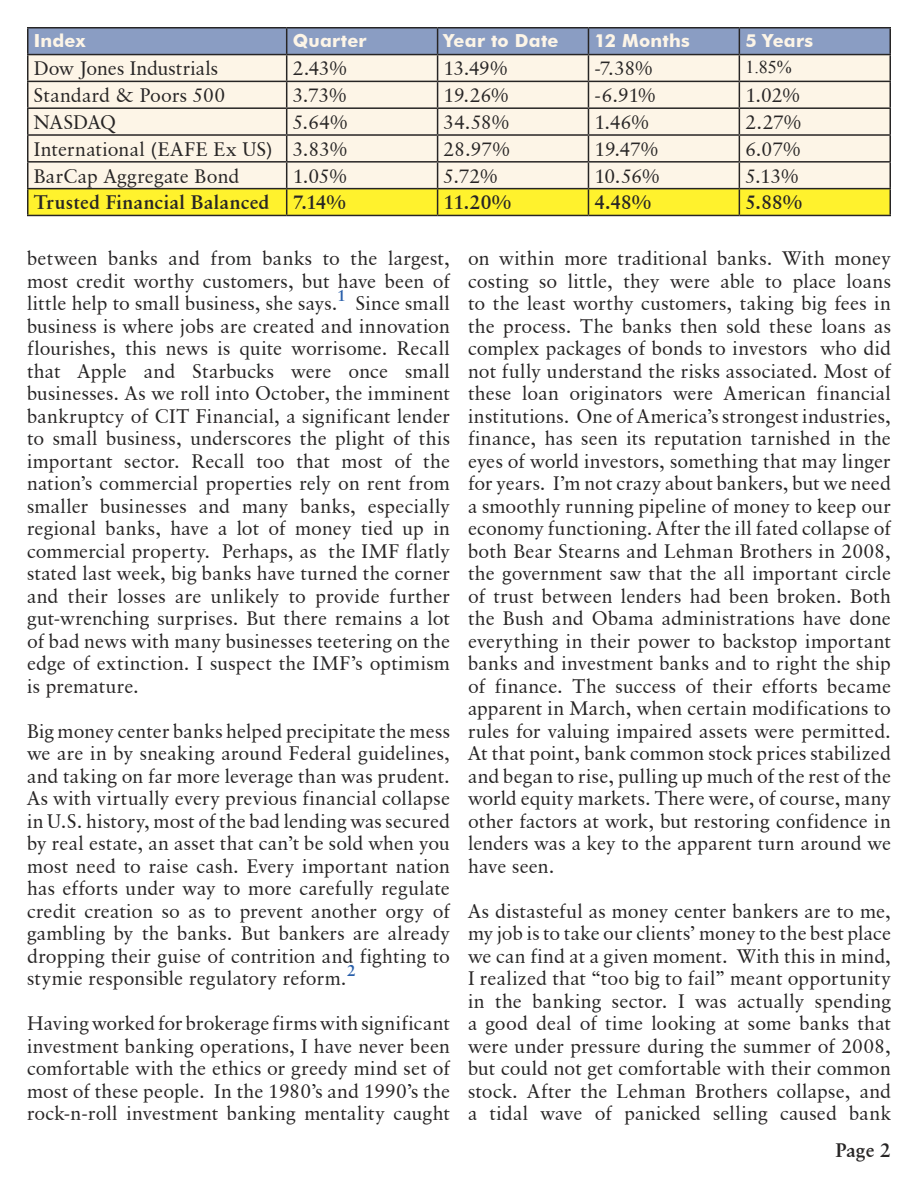
<style>
.page{position:relative;width:918px;height:1188px;background:#fff}
.page>*{position:absolute;margin:0;border:0;box-sizing:border-box;transform-origin:0 0}
.t1{font:19.5px/22.5px "Classical Garamond BT";letter-spacing:.005em;color:#272525;text-align:justify}
.t2{font:700 19.5px "Classical Garamond BT";letter-spacing:.01em;color:#272525}
.Table_Heading{font:700 18px "Futura BT";letter-spacing:.015em;color:#fdf5e7}
.t3{font:18px "Times New Roman";color:#272525}
.t4{font:700 15.75px "Classical Garamond BT";color:#285ea9}
</style>
<div class="page">
<hr style="left:27px;top:27px;width:260px;height:1px;background:#272525">
<hr style="left:287px;top:27px;width:151px;height:1px;background:#272525">
<hr style="left:438px;top:27px;width:150px;height:1px;background:#272525">
<hr style="left:588px;top:27px;width:151px;height:1px;background:#272525">
<hr style="left:739px;top:27px;width:152px;height:1px;background:#272525">
<svg style="left:27px;top:28px;width:864px;height:187px;background:#ded9bb"></svg>
<hr style="left:27px;top:215px;width:260px;height:1px;background:#272525">
<hr style="left:287px;top:215px;width:151px;height:1px;background:#272525">
<hr style="left:438px;top:215px;width:150px;height:1px;background:#272525">
<hr style="left:588px;top:215px;width:151px;height:1px;background:#272525">
<hr style="left:739px;top:215px;width:152px;height:1px;background:#272525">
<p class="Table_Heading" style="left:34px;top:30px;width:53px">Index</p>
<p class="Table_Heading" style="left:293px;top:30px;width:75px">Quarter</p>
<p class="Table_Heading" style="left:444px;top:30px;width:117px">Year to Date</p>
<p class="Table_Heading" style="left:594px;top:30px;width:97px">12 Months</p>
<p class="Table_Heading" style="left:745px;top:30px;width:69px">5 Years</p>
<p class="t1" style="left:34px;top:57px;width:186px">Dow Jones Industrials</p>
<p class="t1" style="left:293px;top:57px;width:56px">2.43%</p>
<p class="t1" style="left:444px;top:57px;width:66px">13.49%</p>
<p class="t1" style="left:594px;top:57px;width:60px">-7.38%</p>
<p class="t3" style="left:745px;top:55px;width:48px">1.85%</p>
<p class="t1" style="left:34px;top:84px;width:193px">Standard &amp; Poors 500</p>
<p class="t1" style="left:293px;top:84px;width:56px">3.73%</p>
<p class="t1" style="left:444px;top:84px;width:67px">19.26%</p>
<p class="t1" style="left:594px;top:84px;width:63px">-6.91%</p>
<p class="t1" style="left:745px;top:84px;width:56px">1.02%</p>
<p class="t1" style="left:34px;top:111px;width:84px">NASDAQ</p>
<p class="t1" style="left:293px;top:111px;width:57px">5.64%</p>
<p class="t1" style="left:444px;top:111px;width:67px">34.58%</p>
<p class="t1" style="left:594px;top:111px;width:56px">1.46%</p>
<p class="t1" style="left:745px;top:111px;width:58px">2.27%</p>
<p class="t1" style="left:34px;top:137px;width:241px">International (EAFE Ex US)</p>
<p class="t1" style="left:293px;top:137px;width:56px">3.83%</p>
<p class="t1" style="left:444px;top:137px;width:68px">28.97%</p>
<p class="t1" style="left:594px;top:137px;width:65px">19.47%</p>
<p class="t1" style="left:745px;top:137px;width:57px">6.07%</p>
<p class="t1" style="left:34px;top:164px;width:207px">BarCap Aggregate Bond</p>
<p class="t1" style="left:293px;top:164px;width:56px">1.05%</p>
<p class="t1" style="left:444px;top:164px;width:56px">5.72%</p>
<p class="t1" style="left:594px;top:164px;width:67px">10.56%</p>
<p class="t1" style="left:745px;top:164px;width:55px">5.13%</p>
<p class="t2" style="left:34px;top:191px;width:237px">Trusted Financial Balanced</p>
<p class="t2" style="left:293px;top:191px;width:55px">7.14%</p>
<p class="t2" style="left:444px;top:191px;width:69px">11.20%</p>
<p class="t2" style="left:594px;top:191px;width:58px">4.48%</p>
<p class="t2" style="left:745px;top:191px;width:59px">5.88%</p>
<p class="t1" style="left:27px;top:247px;width:425px">between banks and from banks to the largest, most credit worthy customers, but have been of little help to small business, she says.</p>
<p class="t4" style="left:337px;top:286px;width:10px">1</p>
<p class="t1" style="left:27px;top:292px;width:425px;text-indent:329px">Since small business is where jobs are created and innovation flourishes, this news is quite worrisome. Recall that Apple and Starbucks were once small businesses. As we roll into October, the imminent bankruptcy of CIT Financial, a significant lender to small business, underscores the plight of this important sector. Recall too that most of the nation’s commercial properties rely on rent from smaller businesses and many banks, especially regional banks, have a lot of money tied up in commercial property. Perhaps, as the IMF flatly stated last week, big banks have turned the corner and their losses are unlikely to provide further gut-wrenching surprises. But there remains a lot of bad news with many businesses teetering on the edge of extinction. I suspect the IMF’s optimism is premature.</p>
<p class="t1" style="left:27px;top:719px;width:425px">Big money center banks helped precipitate the mess we are in by sneaking around Federal guidelines, and taking on far more leverage than was prudent.<br>As with virtually every previous financial collapse in U.S. history, most of the bad lending was secured by real estate, an asset that can’t be sold when you most need to raise cash. Every important nation has efforts under way to more carefully regulate credit creation so as to prevent another orgy of gambling by the banks. But bankers are already dropping their guise of contrition and fighting to stymie responsible regulatory reform.</p>
<p class="t4" style="left:347px;top:961px;width:10px">2</p>
<p class="t1" style="left:27px;top:1012px;width:425px">Having worked for brokerage firms with significant investment banking operations, I have never been comfortable with the ethics or greedy mind set of most of these people. In the 1980’s and 1990’s the rock-n-roll investment banking mentality caught</p>
<p class="t1" style="left:468px;top:247px;width:425px">on within more traditional banks. With money costing so little, they were able to place loans to the least worthy customers, taking big fees in the process. The banks then sold these loans as complex packages of bonds to investors who did not fully understand the risks associated. Most of these loan originators were American financial institutions. One of America’s strongest industries, finance, has seen its reputation tarnished in the eyes of world investors, something that may linger for years. I’m not crazy about bankers, but we need a smoothly running pipeline of money to keep our economy functioning. After the ill fated collapse of both Bear Stearns and Lehman Brothers in 2008, the government saw that the all important circle of trust between lenders had been broken. Both the Bush and Obama administrations have done everything in their power to backstop important banks and investment banks and to right the ship of finance. The success of their efforts became apparent in March, when certain modifications to rules for valuing impaired assets were permitted.<br>At that point, bank common stock prices stabilized and began to rise, pulling up much of the rest of the world equity markets. There were, of course, many other factors at work, but restoring confidence in lenders was a key to the apparent turn around we have seen.</p>
<p class="t1" style="left:468px;top:899px;width:425px">As distasteful as money center bankers are to me, my job is to take our clients’ money to the best place we can find at a given moment. With this in mind, I realized that “too big to fail” meant opportunity in the banking sector. I was actually spending a good deal of time looking at some banks that were under pressure during the summer of 2008, but could not get comfortable with their common stock. After the Lehman Brothers collapse, and a tidal wave of panicked selling caused bank</p>
<p class="t2" style="left:835px;top:1138px;width:57px">Page 2</p>
</div>
